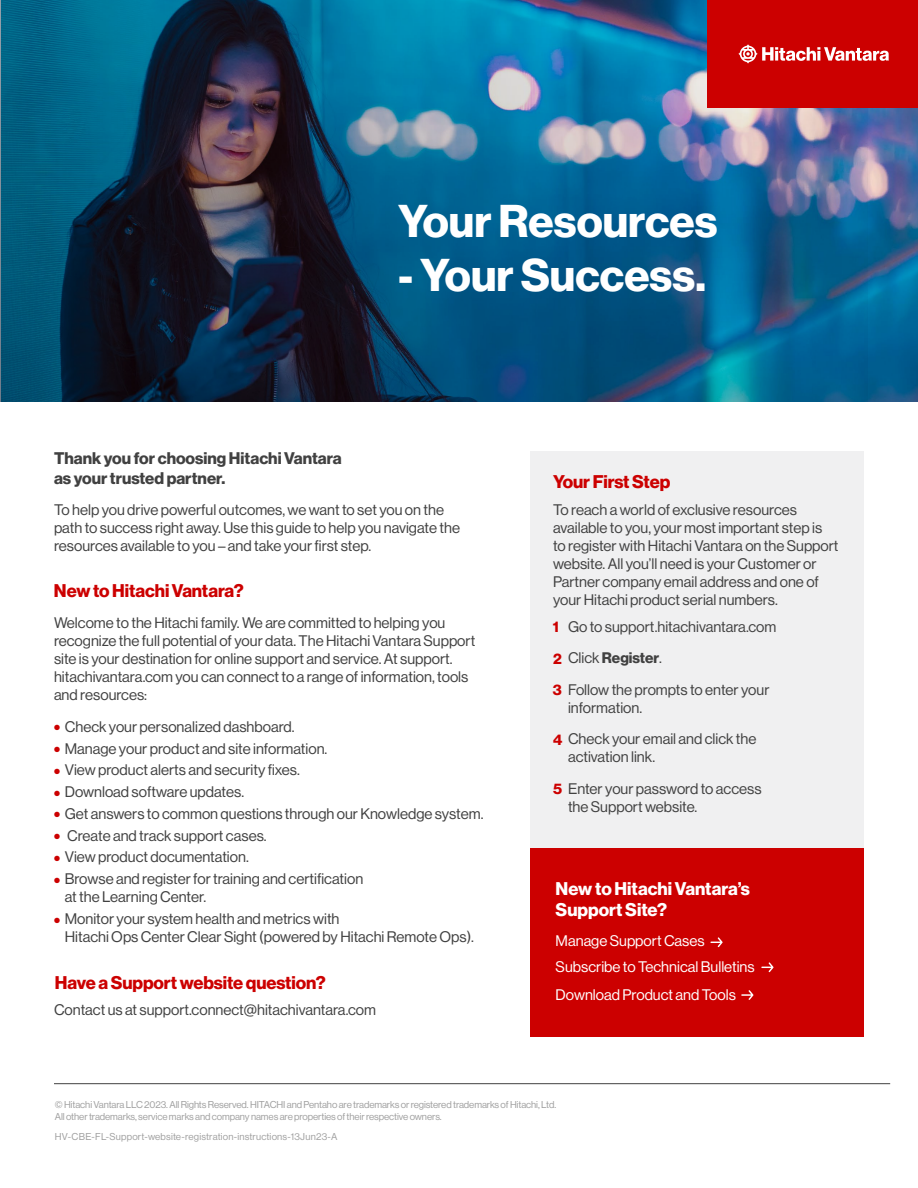
<style>
.page{position:relative;width:918px;height:1188px;background:#fff}
.page>*{position:absolute;margin:0;border:0;box-sizing:border-box;transform-origin:0 0}
.t1{font:45px "N Haas Grotesk DS Pro 75 Bd";color:#fff}
.t2{font:18px "N Haas Grotesk DS Pro 75 Bd";letter-spacing:-.005em;color:#c00}
.t3{font:18px/21px "N Haas Grotesk DS Pro 75 Bd";color:#fff}
.t4{font:16.5px/19.5px "N Haas Grotesk DS Pro 75 Bd";color:#414141}
.t5{font:15px/18px "N Haas Grotesk DS Pro 55 Rg";color:#414141}
.t6{font:15px "N Haas Grotesk DS Pro 55 Rg";color:#424242}
.t7{font:15px/25.8px "N Haas Grotesk DS Pro 55 Rg";color:#fff}
.t8{font:15px "N Haas Grotesk DS Pro 75 Bd";color:#414141}
.t9{font:15px "N Haas Grotesk DS Pro 75 Bd";color:#c00}
.t10{font:9.75px/12px "N Haas Grotesk DS Pro 55 Rg";letter-spacing:-.01em;color:#a0a0a0}
.t11{font:9.75px "N Haas Grotesk DS Pro 55 Rg";letter-spacing:.02em;color:#a0a0a0}
.s1{color:#c00}
.s2{color:#414141}
.s3{font-family:"N Haas Grotesk DS Pro 55 Rg"}
.s4{font-family:"N Haas Grotesk DS Pro 75 Bd";color:#c00}
</style>
<div class="page">
<div style="left:530px;top:451px;width:334px;height:397px;background:#f0f0f1"></div>
<hr style="left:54px;top:1083px;width:836px;height:1px;background:#414141">
<div style="left:530px;top:848px;width:334px;height:189px;background:#c00"></div>
<img style="left:0;top:0;width:868px;height:401px">
<img style="left:868px;top:107px;width:50px;height:294px">
<div style="left:707px;top:0;width:211px;height:107px;background:#c00"></div>
<svg style="left:738px;top:44px;width:151px;height:20px"></svg>
<svg style="left:710px;top:937px;width:13px;height:10px"></svg>
<svg style="left:761px;top:962px;width:13px;height:10px"></svg>
<svg style="left:741px;top:990px;width:12px;height:10px"></svg>
<h1 class="t1" style="left:398px;top:195px;width:321px">Your Resources</h1>
<h1 class="t1" style="left:398px;top:249px;width:309px">- Your Success.</h1>
<p class="t4" style="left:54px;top:449px;width:289px">Thank you for choosing Hitachi Vantara as your trusted partner.</p>
<p class="t2" style="left:553px;top:471px;width:119px">Your First Step</p>
<p class="t5" style="left:54px;top:500px;width:408px">To help you drive powerful outcomes, we want to set you on the path to success right away. Use this guide to help you navigate the resources available to you – and take your first step.</p>
<p class="t2" style="left:54px;top:580px;width:191px">New to Hitachi Vantara?</p>
<p class="t5" style="left:54px;top:614px;width:423px">Welcome to the Hitachi family. We are committed to helping you recognize the full potential of your data. The Hitachi Vantara Support site is your destination for online support and service. At support. hitachivantara.com you can connect to a range of information, tools and resources:</p>
<p class="t5" style="left:54px;top:718px;width:242px"><span class="s1">●</span> Check your personalized dashboard.</p>
<p class="t5" style="left:54px;top:739px;width:275px"><span class="s1">●</span> Manage your product and site information.</p>
<p class="t5" style="left:54px;top:761px;width:247px"><span class="s1">●</span> View product alerts and security fixes.</p>
<p class="t5" style="left:54px;top:783px;width:192px"><span class="s1">●</span> Download software updates.</p>
<p class="t5" style="left:54px;top:805px;width:431px"><span class="s1">●</span> Get answers to common questions through our Knowledge system.</p>
<p class="t5" style="left:54px;top:827px;width:214px"><span class="s1">●</span> Create and track support cases.</p>
<p class="t5" style="left:54px;top:848px;width:196px"><span class="s1">●</span> View product documentation.</p>
<p class="t5" style="left:65px;top:870px;width:300px;text-indent:-11px"><span class="s1">●</span> Browse and register for training and certification at the Learning Center.</p>
<p class="t5" style="left:65px;top:910px;width:411px;text-indent:-11px"><span class="s1">●</span> Monitor your system health and metrics with<br>Hitachi Ops Center Clear Sight (powered by Hitachi Remote Ops).</p>
<p class="t2" style="left:55px;top:972px;width:273px">Have a Support website question?</p>
<p class="t6" style="left:54px;top:1001px;width:324px"><span class="s2">Contact us at</span> support.connect@hitachivantara.com</p>
<p class="t5" style="left:553px;top:500px;width:287px">To reach a world of exclusive resources available to you, your most important step is to register with Hitachi Vantara on the Support website. All you’ll need is your Customer or Partner company email address and one of your Hitachi product serial numbers.</p>
<p class="t6" style="left:568px;top:618px;width:210px"><span class="s2">Go to</span> support.hitachivantara.com</p>
<p class="t8" style="left:553px;top:649px;width:110px"><span class="s1">2</span> <span class="s3">Click</span> Register<span class="s3">.</span></p>
<p class="t5" style="left:568px;top:680px;width:203px;text-indent:-15px"><span class="s4">3</span> Follow the prompts to enter your information.</p>
<p class="t5" style="left:568px;top:730px;width:190px;text-indent:-15px"><span class="s4">4</span> Check your email and click the activation link.</p>
<p class="t5" style="left:568px;top:779px;width:195px;text-indent:-15px"><span class="s4">5</span> Enter your password to access the Support website.</p>
<p class="t9" style="left:553px;top:618px;width:8px">1</p>
<p class="t3" style="left:556px;top:878px;width:196px">New to Hitachi Vantara’s<br>Support Site?</p>
<p class="t7" style="left:556px;top:928px;width:201px">Manage Support Cases<br>Subscribe to Technical Bulletins</p>
<p class="t7" style="left:556px;top:981px;width:182px">Download Product and Tools</p>
<p class="t10" style="left:55px;top:1098px;width:503px">© Hitachi Vantara LLC 2023. All Rights Reserved. HITACHI and Pentaho are trademarks or registered trademarks of Hitachi, Ltd.<br>All other trademarks, service marks and company names are properties of their respective owners.</p>
<p class="t11" style="left:55px;top:1131px;width:284px">HV-CBE-FL-Support-website-registration-instructions-13Jun23-A</p>
</div>
